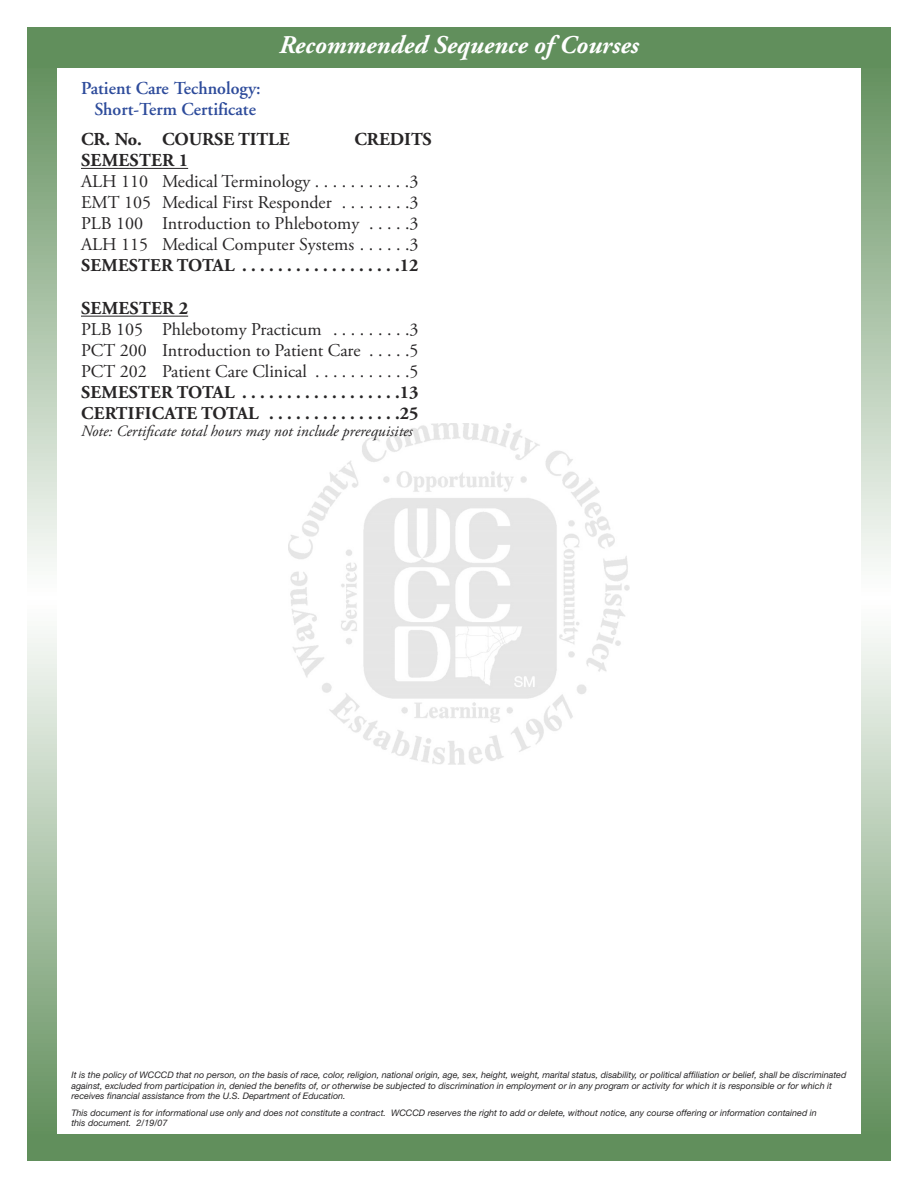
<style>
.page{position:relative;width:918px;height:1188px;background:#fff}
.page>*{position:absolute;margin:0;border:0;box-sizing:border-box;transform-origin:0 0}
.t1{font:italic 700 25.5px "Adobe Garamond Pro";color:#fff}
.t2{font:600 18.15px/21.3px "Adobe Garamond";color:#2d4b9b;text-align:center}
.t3{font:700 18.15px "Adobe Garamond Pro";color:#272526}
.t4{font:18px/21px "Adobe Garamond Pro";color:#272526;text-align:justify}
.t5{font:700 18px/21px "Adobe Garamond Pro";letter-spacing:.015em;color:#272526}
.t6{font:italic 15.75px "Adobe Garamond Pro";color:#272526}
.t7{font:italic 9px/10.5px "Helvetica Neue";color:#272526}
</style>
<div class="page">
<img style="left:288px;top:423px;width:342px;height:342px">
<svg style="left:27px;top:68px;width:29px;height:1066px;background:#b0c7ae"></svg>
<svg style="left:862px;top:68px;width:29px;height:1066px;background:#b0c7ae"></svg>
<hr style="left:81px;top:168px;width:107px;height:1px;background:#272526">
<hr style="left:81px;top:316px;width:107px;height:1px;background:#272526">
<div style="left:27px;top:27px;width:864px;height:41px;background:#618f5c"></div>
<div style="left:27px;top:1134px;width:864px;height:27px;background:#618f5c"></div>
<h1 class="t1" style="left:279px;top:29px;width:361px">Recommended Sequence of Courses</h1>
<h2 class="t2" style="left:81px;top:79px;width:181px">Patient Care Technology:<br>Short-Term Certificate</h2>
<h2 class="t3" style="left:81px;top:128px;width:210px">CR. No. COURSE TITLE</h2>
<h2 class="t3" style="left:354px;top:128px;width:79px">CREDITS</h2>
<h2 class="t3" style="left:81px;top:150px;width:109px">SEMESTER 1</h2>
<h3 class="t4" style="left:81px;top:173px;width:339px">ALH 110 Medical Terminology . . . . . . . . . . .3<br>EMT 105 Medical First Responder . . . . . . . .3<br>PLB 100 Introduction to Phlebotomy . . . . .3<br>ALH 115 Medical Computer Systems . . . . . .3</h3>
<h3 class="t5" style="left:81px;top:255px;width:339px">SEMESTER TOTAL . . . . . . . . . . . . . . . . . .12</h3>
<h2 class="t3" style="left:81px;top:297px;width:109px">SEMESTER 2</h2>
<h3 class="t4" style="left:81px;top:320px;width:339px">PLB 105 Phlebotomy Practicum . . . . . . . . .3<br>PCT 200 Introduction to Patient Care . . . . .5<br>PCT 202 Patient Care Clinical . . . . . . . . . . .5</h3>
<h3 class="t5" style="left:81px;top:381px;width:339px">SEMESTER TOTAL . . . . . . . . . . . . . . . . . .13<br>CERTIFICATE TOTAL . . . . . . . . . . . . . . .25</h3>
<h3 class="t6" style="left:81px;top:422px;width:333px">Note: Certificate total hours may not include prerequisites</h3>
<p class="t7" style="left:71px;top:1071px;width:776px">It is the policy of WCCCD that no person, on the basis of race, color, religion, national origin, age, sex, height, weight, marital status, disability, or political affiliation or belief, shall be discriminated against, excluded from participation in, denied the benefits of, or otherwise be subjected to discrimination in employment or in any program or activity for which it is responsible or for which it receives financial assistance from the U.S. Department of Education.</p>
<p class="t7" style="left:71px;top:1108px;width:747px">This document is for informational use only and does not constitute a contract. WCCCD reserves the right to add or delete, without notice, any course offering or information contained in this document. 2/19/07</p>
</div>
